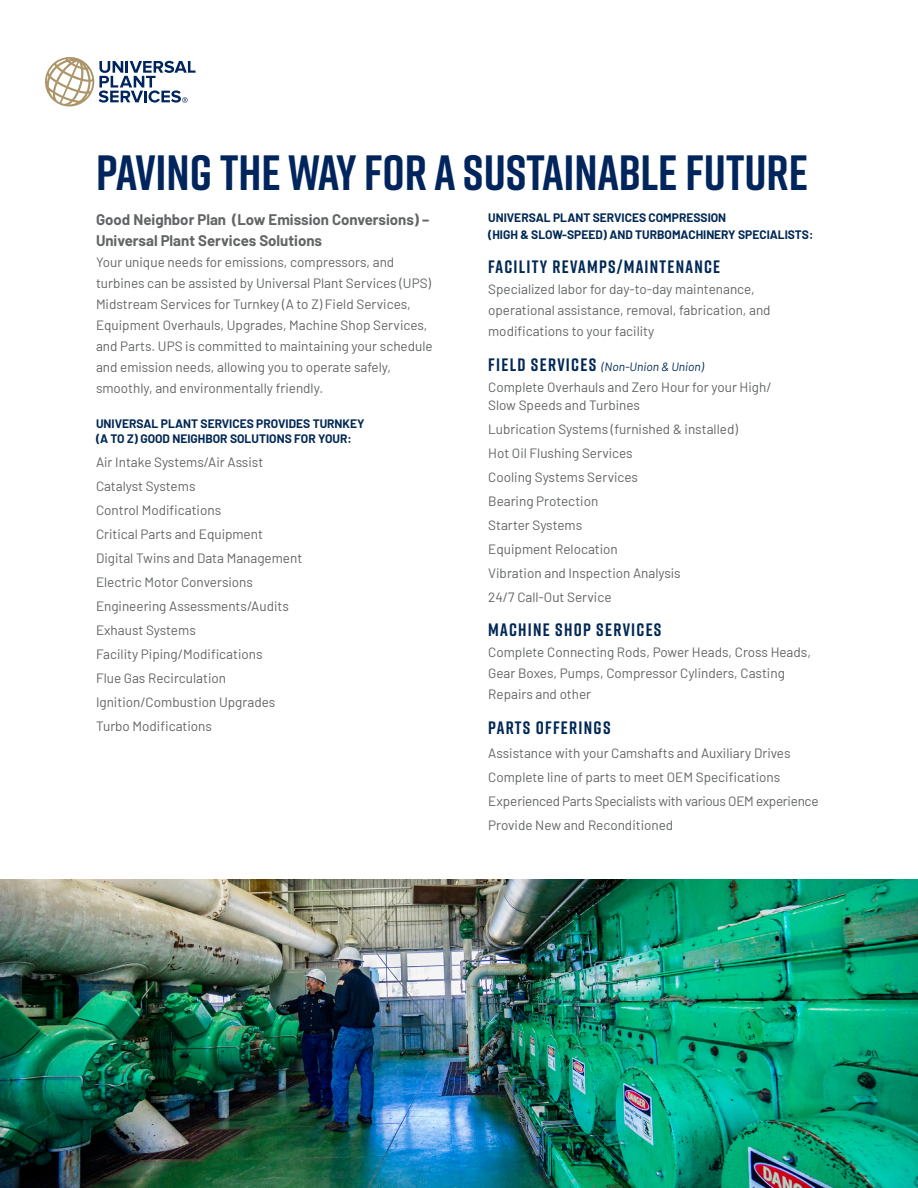
<style>
.page{position:relative;width:918px;height:1188px;background:#fff}
.page>*{position:absolute;margin:0;border:0;box-sizing:border-box;transform-origin:0 0}
.t1{font:700 49.5px "Rift";color:#00255d}
.t2{font:700 18px "Rift";letter-spacing:.07em;color:#002855}
.t3{font:700 15px/21px "Barlow";color:#626465}
.t4{font:13.5px/24px "Barlow";color:#626465}
.t5{font:700 12px/15px "Barlow";color:#002855}
.t6{font:italic 12px "Barlow";color:#002855}
.s1{font-family:"Rift";font-weight:700;font-style:normal;font-size:18px}
</style>
<div class="page">
<img style="left:0;top:879px;width:918px;height:309px">
<svg style="left:45px;top:57px;width:151px;height:50px"></svg>
<p class="t1" style="left:96px;top:137px;width:714px">PAVING THE WAY FOR A SUSTAINABLE FUTURE</p>
<p class="t3" style="left:96px;top:208px;width:335px">Good Neighbor Plan (Low Emission Conversions) –<br>Universal Plant Services Solutions</p>
<p class="t4" style="left:96px;top:251px;width:338px;line-height:21px">Your unique needs for emissions, compressors, and turbines can be assisted by Universal Plant Services (UPS)<br>Midstream Services for Turnkey (A to Z) Field Services, Equipment Overhauls, Upgrades, Machine Shop Services, and Parts. UPS is committed to maintaining your schedule and emission needs, allowing you to operate safely, smoothly, and environmentally friendly.</p>
<p class="t5" style="left:96px;top:415px;width:270px">UNIVERSAL PLANT SERVICES PROVIDES TURNKEY (A TO Z) GOOD NEIGHBOR SOLUTIONS FOR YOUR:</p>
<p class="t4" style="left:96px;top:449px;width:208px">Air Intake Systems/Air Assist<br>Catalyst Systems<br>Control Modifications<br>Critical Parts and Equipment<br>Digital Twins and Data Management<br>Electric Motor Conversions<br>Engineering Assessments/Audits<br>Exhaust Systems<br>Facility Piping/Modifications<br>Flue Gas Recirculation<br>Ignition/Combustion Upgrades<br>Turbo Modifications</p>
<p class="t5" style="left:488px;top:208px;width:327px;line-height:16.5px">UNIVERSAL PLANT SERVICES COMPRESSION<br>(HIGH &amp; SLOW-SPEED) AND TURBOMACHINERY SPECIALISTS:</p>
<p class="t2" style="left:488px;top:254px;width:234px">FACILITY REVAMPS/MAINTENANCE</p>
<p class="t4" style="left:488px;top:278px;width:284px;line-height:21px">Specialized labor for day-to-day maintenance, operational assistance, removal, fabrication, and modifications to your facility</p>
<p class="t6" style="left:488px;top:357px;width:217px"><span class="s1">FIELD SERVICES</span> (Non-Union &amp; Union)</p>
<p class="t4" style="left:488px;top:377px;width:285px;line-height:18px">Complete Overhauls and Zero Hour for your High/<br>Slow Speeds and Turbines</p>
<p class="t4" style="left:488px;top:416px;width:251px">Lubrication Systems (furnished &amp; installed)<br>Hot Oil Flushing Services<br>Cooling Systems Services<br>Bearing Protection<br>Starter Systems<br>Equipment Relocation<br>Vibration and Inspection Analysis<br>24/7 Call-Out Service</p>
<p class="t2" style="left:488px;top:617px;width:175px">MACHINE SHOP SERVICES</p>
<p class="t4" style="left:488px;top:641px;width:324px;line-height:21px">Complete Connecting Rods, Power Heads, Cross Heads,<br>Gear Boxes, Pumps, Compressor Cylinders, Casting<br>Repairs and other</p>
<p class="t2" style="left:488px;top:714px;width:124px">PARTS OFFERINGS</p>
<p class="t4" style="left:488px;top:740px;width:332px">Assistance with your Camshafts and Auxiliary Drives Complete line of parts to meet OEM Specifications Experienced Parts Specialists with various OEM experience Provide New and Reconditioned</p>
</div>
